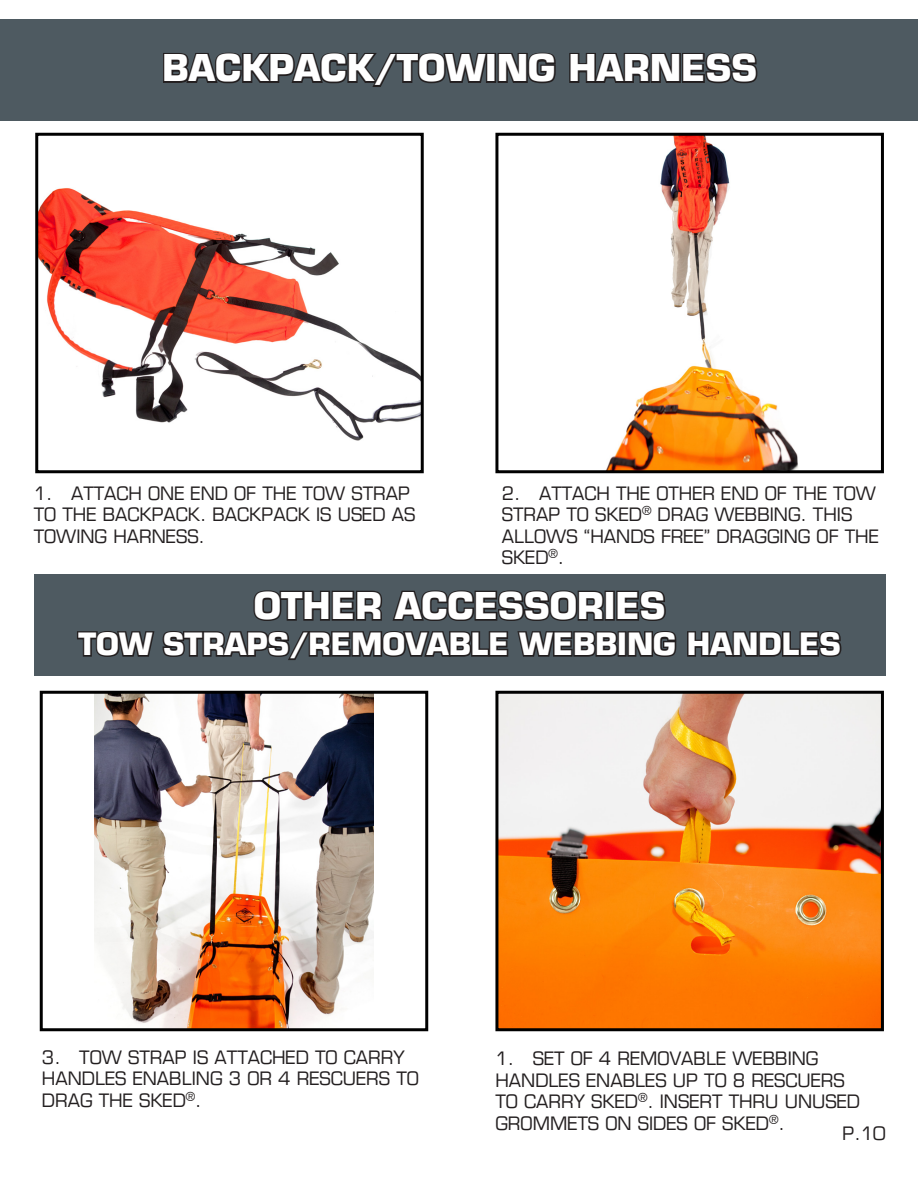
<style>
.page{position:relative;width:918px;height:1188px;background:#fff}
.page>*{position:absolute;margin:0;border:0;box-sizing:border-box;transform-origin:0 0}
.t1{font:700 36px "Eurostile";color:#fff}
.t2{font:700 30px "Eurostile";color:#fff}
.t3{font:18px/21.6px "Eurostile";color:#231f20}
</style>
<div class="page">
<div style="left:34px;top:574px;width:852px;height:102px;background:#4e5a61"></div>
<div style="left:0;top:19px;width:918px;height:102px;background:#4e5a61"></div>
<svg style="left:163px;top:52px;width:323px;height:35px"></svg>
<div style="left:486px;top:53px;width:10px;height:30px;border:3px solid #231f20"></div>
<svg style="left:497px;top:52px;width:59px;height:32px"></svg>
<svg style="left:569px;top:52px;width:189px;height:32px"></svg>
<svg style="left:77px;top:590px;width:600px;height:70px"></svg>
<svg style="left:687px;top:631px;width:155px;height:26px"></svg>
<img style="left:39px;top:188px;width:381px;height:253px">
<div style="left:35px;top:133px;width:389px;height:340px;border:3px solid #000"></div>
<img style="left:606px;top:137px;width:192px;height:332px">
<div style="left:495px;top:133px;width:389px;height:340px;border:3px solid #000"></div>
<img style="left:499px;top:695px;width:381px;height:332px">
<div style="left:495px;top:691px;width:389px;height:340px;border:3px solid #000"></div>
<img style="left:94px;top:695px;width:279px;height:332px">
<div style="left:40px;top:691px;width:388px;height:340px;border:3px solid #000"></div>
<h1 class="t1" style="left:162px;top:45px;width:597px">BACKPACK/TOWING HARNESS</h1>
<p class="t3" style="left:34px;top:482px;width:383px">1. ATTACH ONE END OF THE TOW STRAP<br>TO THE BACKPACK. BACKPACK IS USED AS<br>TOWING HARNESS.</p>
<p class="t3" style="left:502px;top:482px;width:379px">2. ATTACH THE OTHER END OF THE TOW<br>STRAP TO SKED<sup>®</sup> DRAG WEBBING. THIS<br>ALLOWS “HANDS FREE” DRAGGING OF THE<br>SKED<sup>®</sup>.</p>
<h1 class="t1" style="left:254px;top:582px;width:413px">OTHER ACCESSORIES</h1>
<h2 class="t2" style="left:78px;top:625px;width:764px">TOW STRAPS/REMOVABLE WEBBING HANDLES</h2>
<p class="t3" style="left:42px;top:1046px;width:378px">3. TOW STRAP IS ATTACHED TO CARRY<br>HANDLES ENABLING 3 OR 4 RESCUERS TO<br>DRAG THE SKED<sup>®</sup>.</p>
<p class="t3" style="left:495px;top:1048px;width:366px">1. SET OF 4 REMOVABLE WEBBING<br>HANDLES ENABLES UP TO 8 RESCUERS<br>TO CARRY SKED<sup>®</sup>. INSERT THRU UNUSED<br>GROMMETS ON SIDES OF SKED<sup>®</sup>.</p>
<p class="t3" style="left:843px;top:1123px;width:44px">P.10</p>
</div>
